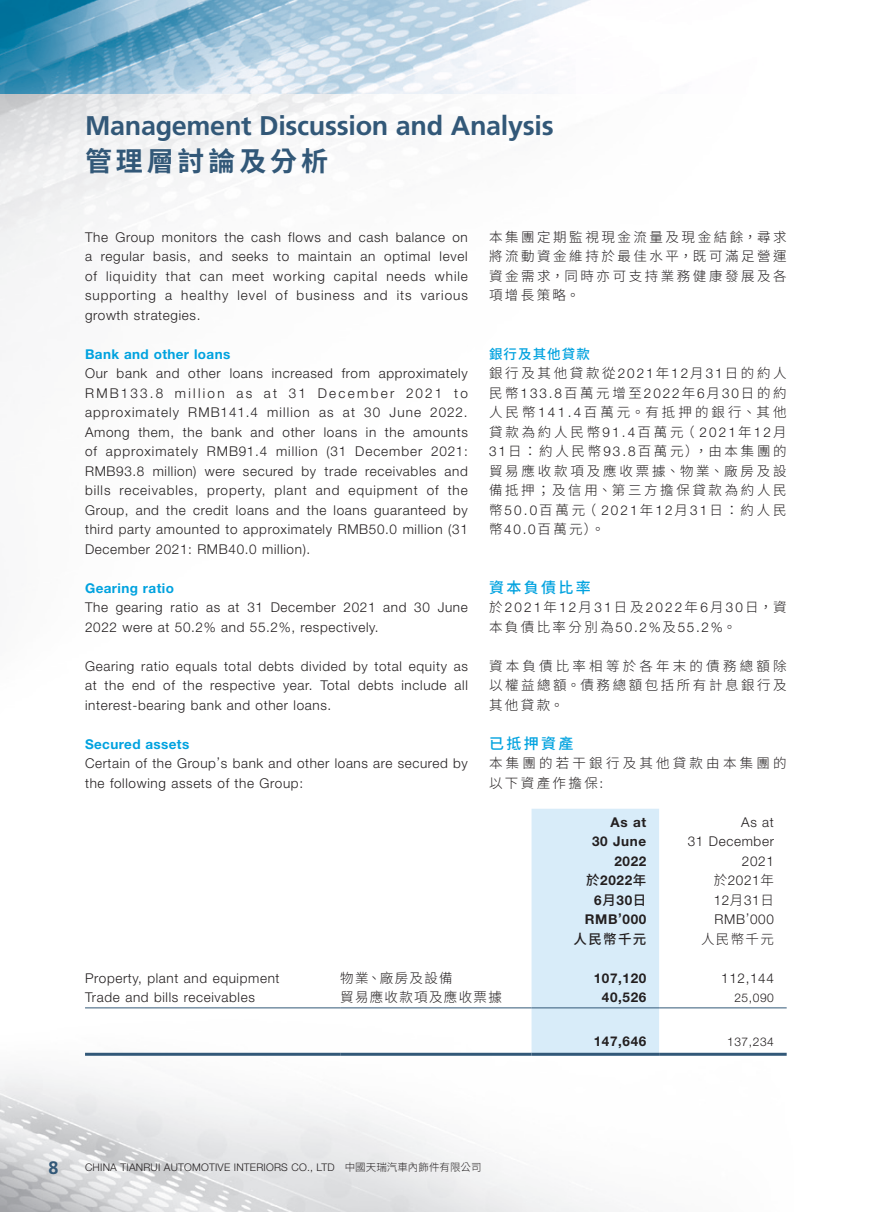
<style>
.page{position:relative;width:893px;height:1212px;background:#fff}
.page>*{position:absolute;margin:0;border:0;box-sizing:border-box;transform-origin:0 0}
.t1{font:700 27px "Frutiger LT Std";letter-spacing:-.01em;color:#325878}
.t2{font:700 27px "Source Han Sans TC";letter-spacing:.145em;color:#325878}
.t3{font:700 18px "Frutiger LT Std";color:#325878}
.C_Heading_1{font:500 15px "Source Han Sans TC";letter-spacing:.16em;color:#00a2df}
.Body_Text{font:300 13.5px/19.5px "Helvetica Neue LT Std";letter-spacing:.05em;color:#231f20;text-align:justify}
.C_Body_Text{font:300 13.5px/19.5px "Source Han Sans TC";letter-spacing:.195em;color:#231f20;text-align:justify}
.Body_Text-2{font:700 13.5px "Helvetica Neue LT Std";letter-spacing:.05em;color:#231f20}
.C_Body_Text-2{font:300 13.5px/19.5px "Helvetica Neue LT Std";letter-spacing:.165em;color:#231f20}
.Heading_2{font:700 13.5px "Helvetica Neue LT Std";letter-spacing:.03em;color:#00a2df}
.C_Body_Text-3{font:300 13.5px/19.5px "Source Han Sans TC";letter-spacing:.24em;color:#231f20}
.Body_Text-3{font:300 13.5px "Source Han Sans TC";letter-spacing:.1em;color:#231f20}
.Heading_2-2{font:500 13.5px "Source Han Sans TC";letter-spacing:.08em;color:#00a2df}
.Body_Text-4{font:500 13.5px "Source Han Sans TC";letter-spacing:.1em;color:#231f20}
.Body_Text-5{font:300 12px "Helvetica Neue LT Std";letter-spacing:.05em;color:#231f20}
.t4{font:300 10.5px "Helvetica Neue LT Std";letter-spacing:.02em;color:#231f20}
.s1{font-family:"Helvetica Neue LT Std"}
.s2{font-family:"Source Han Sans TC"}
.s3{font-family:"Source Han Sans TC";font-weight:500}
</style>
<div class="page">
<img style="left:0;top:94px;width:787px;height:1118px">
<img style="left:0;top:0;width:590px;height:94px">
<div style="left:531px;top:809px;width:128px;height:244px;background:#d8ecf9"></div>
<hr style="left:85px;top:1007px;width:255px;height:1px;background:#325878">
<hr style="left:340px;top:1007px;width:191px;height:1px;background:#325878">
<hr style="left:531px;top:1007px;width:128px;height:1px;background:#325878">
<hr style="left:659px;top:1007px;width:128px;height:1px;background:#325878">
<hr style="left:85px;top:1053px;width:255px;height:3px;background:#325878">
<hr style="left:340px;top:1053px;width:191px;height:3px;background:#325878">
<hr style="left:531px;top:1053px;width:128px;height:3px;background:#325878">
<hr style="left:659px;top:1053px;width:128px;height:3px;background:#325878">
<h1 class="t1" style="left:85px;top:110px;width:470px">Management Discussion and Analysis</h1>
<h1 class="t2" style="left:85px;top:146px;width:245px">管理層討論及分析</h1>
<p class="Body_Text" style="left:85px;top:227px;width:384px">The Group monitors the cash flows and cash balance on a regular basis, and seeks to maintain an optimal level of liquidity that can meet working capital needs while supporting a healthy level of business and its various growth strategies.</p>
<p class="Heading_2" style="left:85px;top:345px;width:147px">Bank and other loans</p>
<p class="Body_Text" style="left:85px;top:363px;width:384px">Our bank and other loans increased from approximately RMB133.8 million as at 31 December 2021 to approximately RMB141.4 million as at 30 June 2022.<br>Among them, the bank and other loans in the amounts of approximately RMB91.4 million (31 December 2021:<br>RMB93.8 million) were secured by trade receivables and bills receivables, property, plant and equipment of the Group, and the credit loans and the loans guaranteed by third party amounted to approximately RMB50.0 million (31<br>December 2021: RMB40.0 million).</p>
<p class="Heading_2" style="left:85px;top:579px;width:90px">Gearing ratio</p>
<p class="Body_Text" style="left:85px;top:597px;width:384px">The gearing ratio as at 31 December 2021 and 30 June<br>2022 were at 50.2% and 55.2%, respectively.</p>
<p class="Body_Text" style="left:85px;top:656px;width:384px">Gearing ratio equals total debts divided by total equity as at the end of the respective year. Total debts include all interest-bearing bank and other loans.</p>
<p class="Heading_2" style="left:85px;top:735px;width:106px">Secured assets</p>
<p class="Body_Text" style="left:85px;top:753px;width:384px">Certain of the Group’s bank and other loans are secured by the following assets of the Group:</p>
<p class="C_Body_Text" style="left:489px;top:227px;width:299px">本集團定期監視現金流量及現金結餘，尋求將流動資金維持於最佳水平，既可滿足營運資金需求，同時亦可支持業務健康發展及各項增長策略。</p>
<p class="Heading_2-2" style="left:489px;top:346px;width:102px">銀行及其他貸款</p>
<p class="C_Body_Text" style="left:489px;top:364px;width:299px">銀行及其他貸款從<span class="s1">2021</span>年<span class="s1">12</span>月<span class="s1">31</span>日的約人民幣<span class="s1">133.8</span>百萬元增至<span class="s1">2022</span>年<span class="s1">6</span>月<span class="s1">30</span>日的約人民幣<span class="s1">141.4</span>百萬元。有抵押的銀行、其他貸款為約人民幣<span class="s1">91.4</span>百萬元（ <span class="s1">2021</span>年<span class="s1">12</span>月<span class="s1">31</span>日：約人民幣<span class="s1">93.8</span>百萬元），由本集團的貿易應收款項及應收票據、物業、廠房及設備抵押；及信用、第三方擔保貸款為約人民幣<span class="s1">50.0</span>百萬元（ <span class="s1">2021</span>年<span class="s1">12</span>月<span class="s1">31</span>日：約人民幣<span class="s1">40.0</span>百萬元）。</p>
<p class="C_Heading_1" style="left:489px;top:579px;width:103px">資本負債比率</p>
<p class="C_Body_Text-2" style="left:489px;top:597px;width:299px"><span class="s2">於</span>2021<span class="s2">年</span>12<span class="s2">月</span>31<span class="s2">日及</span>2022<span class="s2">年</span>6<span class="s2">月</span>30<span class="s2">日，資本負債比率分別為</span>50.2%<span class="s2">及</span>55.2%<span class="s2">。</span></p>
<p class="C_Body_Text" style="left:489px;top:656px;width:299px">資本負債比率相等於各年末的債務總額除以權益總額。債務總額包括所有計息銀行及其他貸款。</p>
<p class="C_Heading_1" style="left:489px;top:735px;width:86px">已抵押資產</p>
<p class="C_Body_Text-3" style="left:489px;top:754px;width:299px">本集團的若干銀行及其他貸款由本集團的以下資產作擔保<span class="s1">:</span></p>
<p class="Body_Text-2" style="left:611px;top:813px;width:37px">As at</p>
<p class="Body_Text-2" style="left:592px;top:833px;width:56px">30 June</p>
<p class="Body_Text-2" style="left:614px;top:852px;width:33px">2022</p>
<p class="Body_Text-2" style="left:586px;top:872px;width:62px"><span class="s3">於</span>2022<span class="s3">年</span></p>
<p class="Body_Text-2" style="left:594px;top:891px;width:54px">6<span class="s3">月</span>30<span class="s3">日</span></p>
<p class="Body_Text" style="left:741px;top:812px;width:34px">As at</p>
<p class="Body_Text" style="left:688px;top:831px;width:88px">31 December</p>
<p class="Body_Text" style="left:742px;top:851px;width:33px">2021</p>
<p class="Body_Text" style="left:714px;top:870px;width:62px"><span class="s2">於</span>2021<span class="s2">年</span></p>
<p class="Body_Text" style="left:714px;top:890px;width:62px">12<span class="s2">月</span>31<span class="s2">日</span></p>
<p class="Body_Text-2" style="left:585px;top:911px;width:63px">RMB’000</p>
<p class="Body_Text" style="left:714px;top:909px;width:61px">RMB’000</p>
<p class="Body_Text-4" style="left:574px;top:931px;width:74px">人民幣千元</p>
<p class="Body_Text-3" style="left:701px;top:931px;width:74px">人民幣千元</p>
<p class="Body_Text" style="left:85px;top:968px;width:196px">Property, plant and equipment</p>
<p class="Body_Text-3" style="left:340px;top:970px;width:114px">物業、廠房及設備</p>
<p class="Body_Text-2" style="left:594px;top:969px;width:54px">107,120</p>
<p class="Body_Text" style="left:721px;top:968px;width:54px">112,144</p>
<p class="Body_Text" style="left:85px;top:987px;width:171px">Trade and bills receivables</p>
<p class="Body_Text-3" style="left:340px;top:989px;width:163px">貿易應收款項及應收票據</p>
<p class="Body_Text-2" style="left:602px;top:989px;width:46px">40,526</p>
<p class="Body_Text-5" style="left:734px;top:991px;width:41px">25,090</p>
<p class="Body_Text-2" style="left:594px;top:1032px;width:54px">147,646</p>
<p class="Body_Text-5" style="left:727px;top:1034px;width:48px">137,234</p>
<h2 class="t3" style="left:48px;top:1157px;width:12px">8</h2>
<p class="t4" style="left:85px;top:1161px;width:398px">CHINA TIANRUI AUTOMOTIVE INTERIORS CO., LTD<span class="s2">　中國天瑞汽車內飾件有限公司</span></p>
</div>
